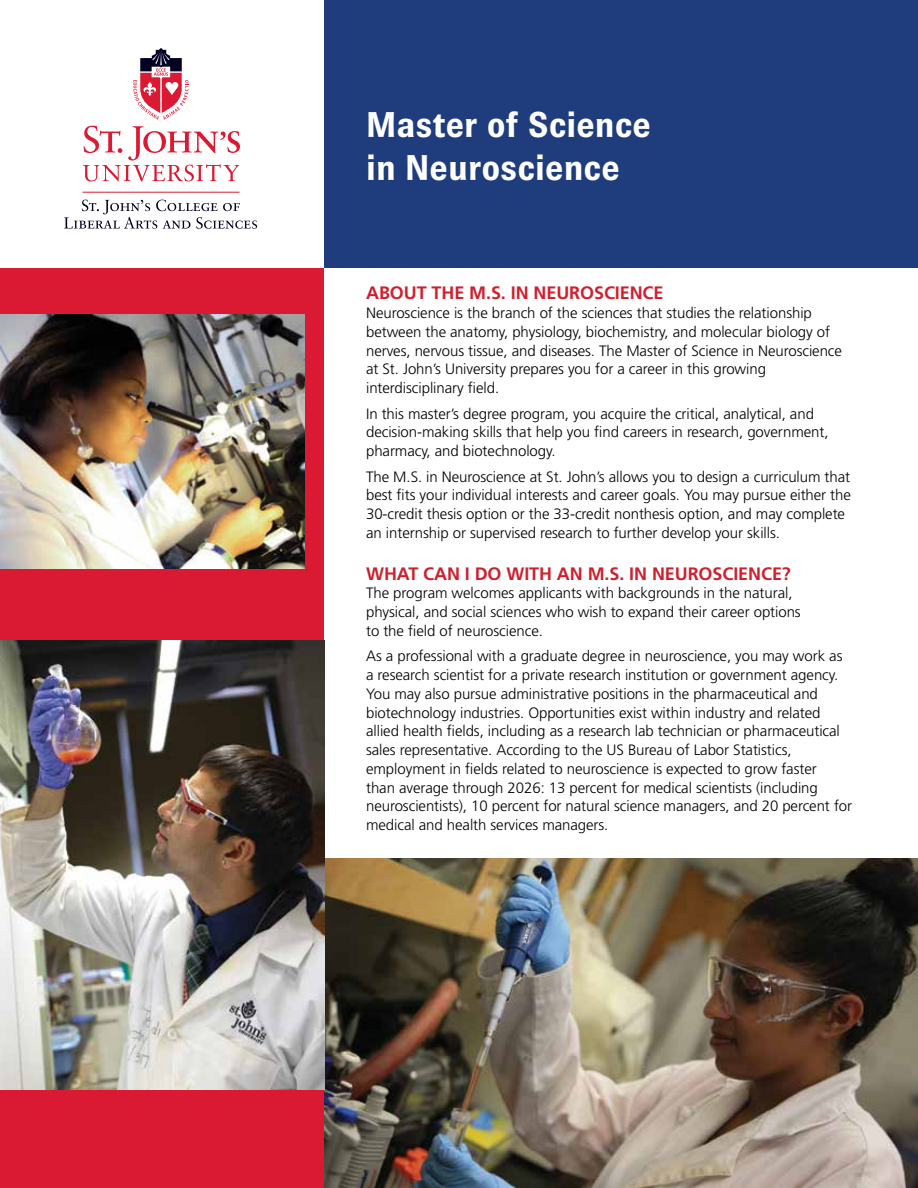
<style>
.page{position:relative;width:918px;height:1188px;background:#fff}
.page>*{position:absolute;margin:0;border:0;box-sizing:border-box;transform-origin:0 0}
.t1{font:700 36px/43.2px "Brown";color:#fff}
.t2{font:700 18px "Frutiger LT";letter-spacing:-.005em;color:#d0202e}
.t3{font:300 15px/18.8px "Frutiger LT";letter-spacing:-.005em;color:#000}
</style>
<div class="page">
<div style="left:0;top:269px;width:324px;height:919px;background:#da1a32"></div>
<div style="left:324px;top:0;width:594px;height:268px;background:#1f3d7c"></div>
<svg style="left:83px;top:126px;width:157px;height:55px"></svg>
<svg style="left:133px;top:48px;width:55px;height:72px"></svg>
<svg style="left:64px;top:200px;width:193px;height:29px"></svg>
<hr style="left:83px;top:192px;width:156px;height:1px;background:#da1a32">
<img style="left:0;top:315px;width:305px;height:254px">
<img style="left:324px;top:859px;width:594px;height:329px">
<img style="left:0;top:640px;width:325px;height:450px">
<h1 class="t1" style="left:366px;top:102px;width:287px">Master of Science in Neuroscience</h1>
<p class="t2" style="left:366px;top:283px;width:299px">ABOUT THE M.S. IN NEUROSCIENCE</p>
<p class="t3" style="left:366px;top:304px;width:477px">Neuroscience is the branch of the sciences that studies the relationship between the anatomy, physiology, biochemistry, and molecular biology of nerves, nervous tissue, and diseases. The Master of Science in Neuroscience at St. John’s University prepares you for a career in this growing interdisciplinary field.</p>
<p class="t3" style="left:366px;top:404px;width:464px">In this master’s degree program, you acquire the critical, analytical, and decision-making skills that help you find careers in research, government, pharmacy, and biotechnology.</p>
<p class="t3" style="left:366px;top:467px;width:486px">The M.S. in Neuroscience at St. John’s allows you to design a curriculum that best fits your individual interests and career goals. You may pursue either the 30-credit thesis option or the 33-credit nonthesis option, and may complete an internship or supervised research to further develop your skills.</p>
<p class="t2" style="left:366px;top:563px;width:426px">WHAT CAN I DO WITH AN M.S. IN NEUROSCIENCE?</p>
<p class="t3" style="left:366px;top:584px;width:436px">The program welcomes applicants with backgrounds in the natural, physical, and social sciences who wish to expand their career options to the field of neuroscience.</p>
<p class="t3" style="left:366px;top:647px;width:488px">As a professional with a graduate degree in neuroscience, you may work as a research scientist for a private research institution or government agency.<br>You may also pursue administrative positions in the pharmaceutical and biotechnology industries. Opportunities exist within industry and related allied health fields, including as a research lab technician or pharmaceutical sales representative. According to the US Bureau of Labor Statistics, employment in fields related to neuroscience is expected to grow faster<br>than average through 2026: 13 percent for medical scientists (including neuroscientists), 10 percent for natural science managers, and 20 percent for medical and health services managers.</p>
</div>
